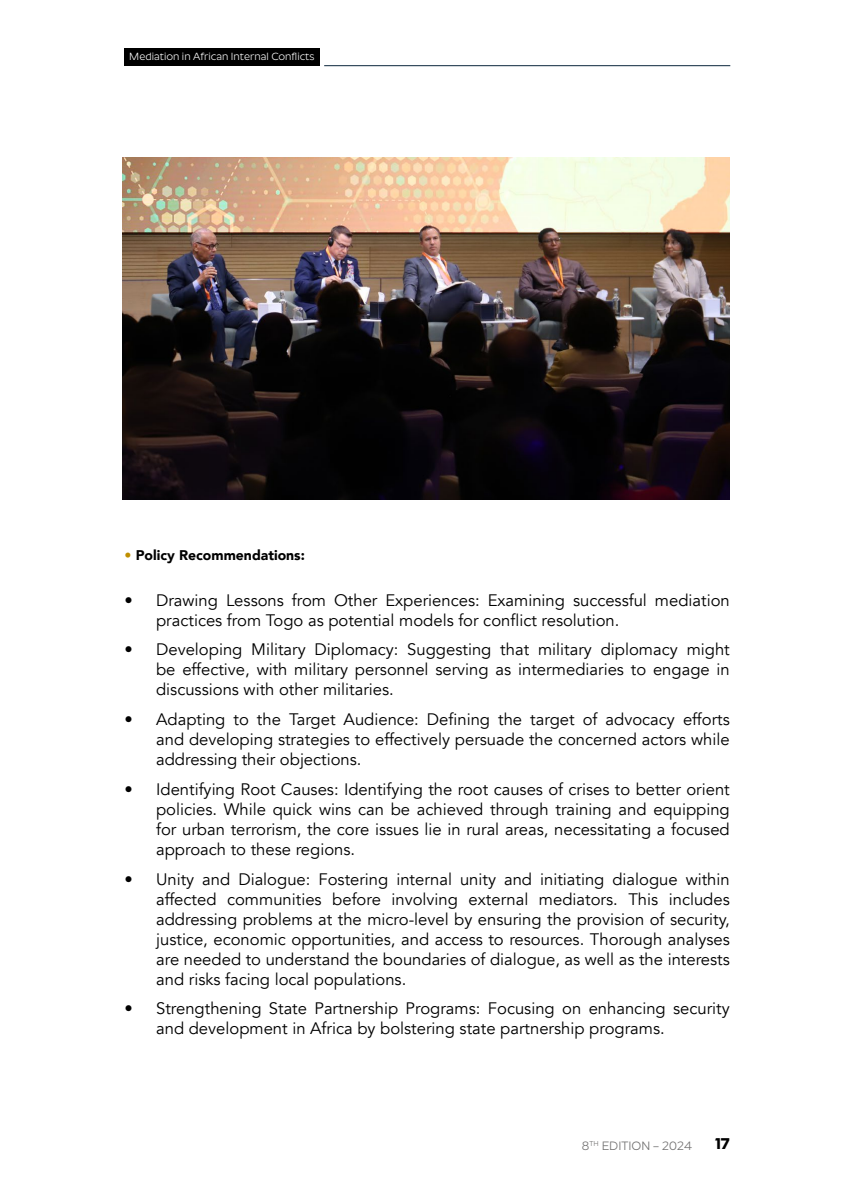
<style>
.page{position:relative;width:844px;height:1191px;background:#fff}
.page>*{position:absolute;margin:0;border:0;box-sizing:border-box;transform-origin:0 0}
.t1{font:16.62px/19.9px "Avenir";color:#000;text-align:justify}
.t2{font:700 15.75px "Roundo";color:#000}
.t3{font:900 14px "Avenir";color:#000}
.t4{font:12.25px "Roundo";color:#706f6f}
.t5{font:10.5px "Roundo";color:#fff}
.s1{color:#bf8f00}
</style>
<div class="page">
<div style="left:124px;top:49px;width:195px;height:17px;background:#000"></div>
<hr style="left:324px;top:65px;width:406px;height:1px;background:#0b263b">
<img style="left:122px;top:158px;width:607px;height:341px">
<p class="t5" style="left:129px;top:51px;width:187px">Mediation in African Internal Conflicts</p>
<p class="t3" style="left:125px;top:543px;width:182px"><span class="s1">•</span> Policy Recommendations:</p>
<p class="t1" style="left:156px;top:590px;width:575px;text-indent:-32px">• Drawing Lessons from Other Experiences: Examining successful mediation practices from Togo as potential models for conflict resolution.</p>
<p class="t1" style="left:156px;top:640px;width:575px;text-indent:-32px">• Developing Military Diplomacy: Suggesting that military diplomacy might be effective, with military personnel serving as intermediaries to engage in discussions with other militaries.</p>
<p class="t1" style="left:156px;top:710px;width:575px;text-indent:-32px">• Adapting to the Target Audience: Defining the target of advocacy efforts and developing strategies to effectively persuade the concerned actors while addressing their objections.</p>
<p class="t1" style="left:156px;top:779px;width:575px;text-indent:-32px">• Identifying Root Causes: Identifying the root causes of crises to better orient policies. While quick wins can be achieved through training and equipping for urban terrorism, the core issues lie in rural areas, necessitating a focused approach to these regions.</p>
<p class="t1" style="left:156px;top:869px;width:575px;text-indent:-32px">• Unity and Dialogue: Fostering internal unity and initiating dialogue within affected communities before involving external mediators. This includes addressing problems at the micro-level by ensuring the provision of security, justice, economic opportunities, and access to resources. Thorough analyses are needed to understand the boundaries of dialogue, as well as the interests and risks facing local populations.</p>
<p class="t1" style="left:156px;top:999px;width:575px;text-indent:-32px">• Strengthening State Partnership Programs: Focusing on enhancing security and development in Africa by bolstering state partnership programs.</p>
<p class="t4" style="left:581px;top:1138px;width:112px">8<sup>TH</sup> EDITION – 2024</p>
<p class="t2" style="left:714px;top:1135px;width:16px">17</p>
</div>
